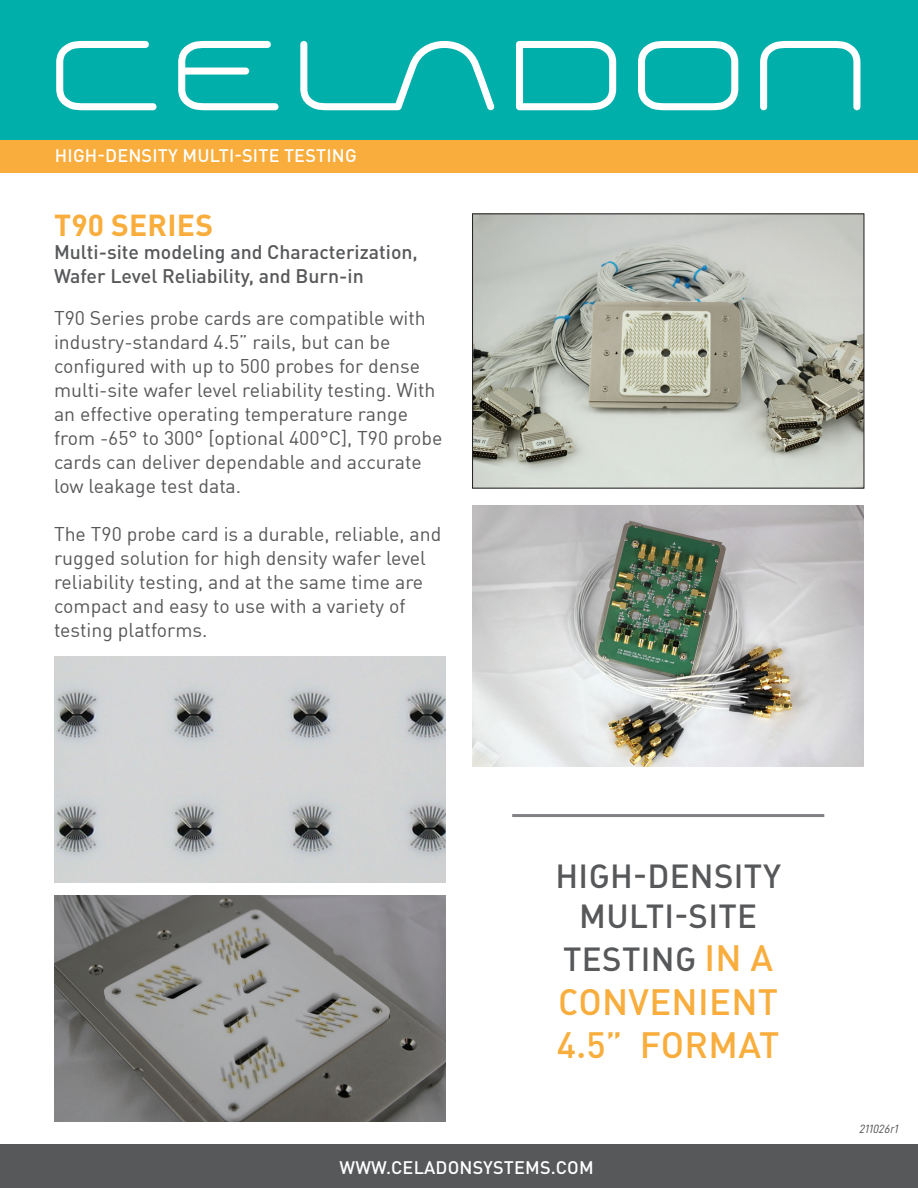
<style>
.page{position:relative;width:918px;height:1188px;background:#fff}
.page>*{position:absolute;margin:0;border:0;box-sizing:border-box;transform-origin:0 0}
.t1{font:500 36.15px/43.5px "DIN Pro";letter-spacing:.01em;color:#f8ad3c}
.t2{font:500 33px/39.6px "DIN Pro";letter-spacing:.01em;color:#57585a;text-align:center}
.t3{font:700 30px "DINOT";letter-spacing:.01em;color:#f8ad3c}
.t4{font:19.5px/24px "DIN";color:#57585a}
.t5{font:500 19.5px/23.4px "DINOT";color:#57585a}
.t6{font:500 18px "DIN Pro";letter-spacing:.01em;color:#fff}
.t7{font:12px "D DIN Italic";color:#57585a}
.s1{font-size:36.15px;color:#f8ad3c}
</style>
<div class="page">
<div style="left:0;top:0;width:918px;height:145px;background:#00afaa"></div>
<svg style="left:56px;top:41px;width:101px;height:69px"></svg>
<svg style="left:516px;top:41px;width:100px;height:69px"></svg>
<svg style="left:638px;top:41px;width:100px;height:69px"></svg>
<svg style="left:760px;top:41px;width:101px;height:69px"></svg>
<svg style="left:178px;top:41px;width:101px;height:69px"></svg>
<svg style="left:300px;top:41px;width:194px;height:69px"></svg>
<div style="left:0;top:140px;width:918px;height:33px;background:#f8ad3c"></div>
<hr style="left:512px;top:814px;width:312px;height:3px;background:#808285">
<div style="left:0;top:1145px;width:918px;height:43px;background:#57585a"></div>
<img style="left:475px;top:216px;width:387px;height:270px">
<img style="left:472px;top:505px;width:392px;height:262px">
<img style="left:54px;top:657px;width:392px;height:225px">
<img style="left:54px;top:895px;width:392px;height:226px">
<p class="t6" style="left:55px;top:141px;width:303px">HIGH-DENSITY MULTI-SITE TESTING</p>
<h3 class="t3" style="left:54px;top:206px;width:161px">T90 SERIES</h3>
<p class="t5" style="left:54px;top:240px;width:365px">Multi-site modeling and Characterization,<br>Wafer Level Reliability, and Burn-in</p>
<p class="t4" style="left:54px;top:305px;width:390px">T90 Series probe cards are compatible with industry-standard 4.5” rails, but can be configured with up to 500 probes for dense multi-site wafer level reliability testing. With an effective operating temperature range from -65° to 300° [optional 400°C], T90 probe cards can deliver dependable and accurate low leakage test data.</p>
<p class="t4" style="left:54px;top:521px;width:389px">The T90 probe card is a durable, reliable, and rugged solution for high density wafer level reliability testing, and at the same time are compact and easy to use with a variety of testing platforms.</p>
<h2 class="t2" style="left:556px;top:853px;width:227px">HIGH-DENSITY<br>MULTI-SITE</h2>
<h2 class="t2" style="left:563px;top:936px;width:212px">TESTING <span class="s1">IN A</span></h2>
<h1 class="t1" style="left:557px;top:976px;width:224px">CONVENIENT<br>4.5” FORMAT</h1>
<p class="t6" style="left:339px;top:1153px;width:256px">WWW.CELADONSYSTEMS.COM</p>
<p class="t7" style="left:860px;top:1122px;width:40px">211026r1</p>
</div>
